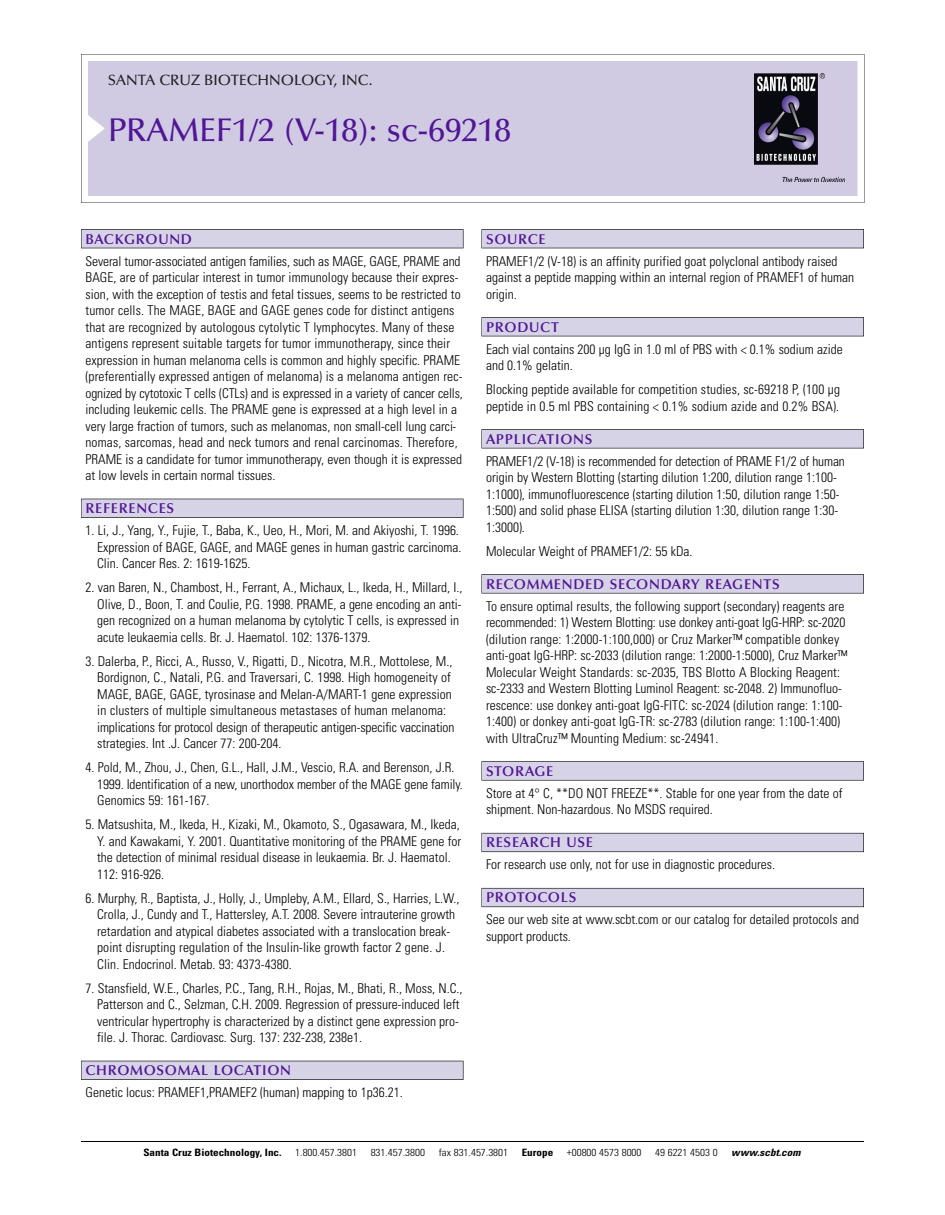
<style>
.page{position:relative;width:945px;height:1215px;background:#fff}
.page>*{position:absolute;margin:0;border:0;box-sizing:border-box;transform-origin:0 0}
.t1{font:500 33px "Optima";color:#511695}
.t2{font:500 15px "Optima";color:#231f20}
.t3{font:600 14.25px "Optima";letter-spacing:.05em;color:#511695}
.t4{font:300 condensed 13.5px/16.5px "Univers";color:#000}
.t5{font:300 condensed 10.2px "Univers";color:#000;scale:1.1 1}
.t6{font:700 condensed 10.2px "Univers";color:#000;scale:1.1 1}
.t7{font:italic 700 condensed 10.2px "Univers";letter-spacing:.005em;color:#000;scale:1.1 1}
</style>
<div class="page">
<svg style="left:81px;top:54px;width:783px;height:149px"></svg>
<div style="left:88px;top:61px;width:769px;height:135px;background:#d1cae3"></div>
<img style="left:755px;top:74px;width:90px;height:108px">
<div style="left:81px;top:229px;width:382px;height:19px;background:#525156"></div>
<div style="left:81px;top:230px;width:382px;height:18px;background:#d7d3e7"></div>
<div style="left:81px;top:499px;width:382px;height:19px;background:#515055"></div>
<div style="left:81px;top:499px;width:382px;height:18px;background:#d7d3e7"></div>
<div style="left:81px;top:1061px;width:382px;height:19px;background:#525158"></div>
<div style="left:81px;top:1061px;width:382px;height:18px;background:#d7d3e7"></div>
<div style="left:482px;top:229px;width:382px;height:19px;background:#525156"></div>
<div style="left:482px;top:230px;width:381px;height:18px;background:#d7d3e7"></div>
<div style="left:482px;top:317px;width:382px;height:19px;background:#525155"></div>
<div style="left:482px;top:318px;width:381px;height:18px;background:#d7d3e7"></div>
<div style="left:482px;top:429px;width:382px;height:19px;background:#545357"></div>
<div style="left:482px;top:430px;width:381px;height:18px;background:#d7d3e7"></div>
<div style="left:482px;top:574px;width:382px;height:19px;background:#575759"></div>
<div style="left:482px;top:575px;width:381px;height:18px;background:#d7d3e7"></div>
<svg style="left:482px;top:761px;width:382px;height:20px"></svg>
<div style="left:482px;top:762px;width:381px;height:18px;background:#d7d3e7"></div>
<div style="left:482px;top:833px;width:382px;height:19px;background:#66646e"></div>
<div style="left:482px;top:833px;width:381px;height:18px;background:#d7d3e7"></div>
<div style="left:482px;top:888px;width:382px;height:19px;background:#66646d"></div>
<div style="left:482px;top:889px;width:381px;height:18px;background:#d7d3e7"></div>
<hr style="left:81px;top:1141px;width:783px;height:1px;background:#000">
<p class="t2" style="left:108px;top:74px;width:266px">SANTA CRUZ BIOTECHNOLOGY, INC.</p>
<h1 class="t1" style="left:108px;top:117px;width:405px">PRAMEF1/2 (V-18): sc-69218</h1>
<p class="t3" style="left:86px;top:233px;width:108px">BACKGROUND</p>
<p class="t4" style="left:86px;top:254px;width:379px">Several tumor-associated antigen families, such as MAGE, GAGE, PRAME and BAGE, are of particular interest in tumor immunology because their expres&shy;sion, with the exception of testis and fetal tissues, seems to be restricted to tumor cells. The MAGE, BAGE and GAGE genes code for distinct antigens that are recognized by autologous cytolytic T lymphocytes. Many of these antigens represent suitable targets for tumor immunotherapy, since their expression in human melanoma cells is common and highly specific. PRAME (preferentially expressed antigen of melanoma) is a melanoma antigen rec&shy;ognized by cytotoxic T cells (CTLs) and is expressed in a variety of cancer cells, including leukemic cells. The PRAME gene is expressed at a high level in a very large fraction of tumors, such as melanomas, non small-cell lung carci&shy;nomas, sarcomas, head and neck tumors and renal carcinomas. Therefore, PRAME is a candidate for tumor immunotherapy, even though it is expressed at low levels in certain normal tissues.</p>
<p class="t3" style="left:86px;top:503px;width:90px">REFERENCES</p>
<p class="t4" style="left:97px;top:523px;width:366px;text-indent:-12px">1. Li, J., Yang, Y., Fujie, T., Baba, K., Ueo, H., Mori, M. and Akiyoshi, T. 1996.<br>Expression of BAGE, GAGE, and MAGE genes in human gastric carcinoma.<br>Clin. Cancer Res. 2: 1619-1625.</p>
<p class="t4" style="left:97px;top:580px;width:367px;text-indent:-12px">2. van Baren, N., Chambost, H., Ferrant, A., Michaux, L., Ikeda, H., Millard, I., Olive, D., Boon, T. and Coulie, P.G. 1998. PRAME, a gene encoding an anti&shy;gen recognized on a human melanoma by cytolytic T cells, is expressed in acute leukaemia cells. Br. J. Haematol. 102: 1376-1379.</p>
<p class="t4" style="left:97px;top:654px;width:359px;text-indent:-12px">3. Dalerba, P., Ricci, A., Russo, V., Rigatti, D., Nicotra, M.R., Mottolese, M., Bordignon, C., Natali, P.G. and Traversari, C. 1998. High homogeneity of MAGE, BAGE, GAGE, tyrosinase and Melan-A/MART-1 gene expression in clusters of multiple simultaneous metastases of human melanoma: implications for protocol design of therapeutic antigen-specific vaccination strategies. Int .J. Cancer 77: 200-204.</p>
<p class="t4" style="left:97px;top:760px;width:367px;text-indent:-12px">4. Pold, M., Zhou, J., Chen, G.L., Hall, J.M., Vescio, R.A. and Berenson, J.R.<br>1999. Identification of a new, unorthodox member of the MAGE gene family.<br>Genomics 59: 161-167.</p>
<p class="t4" style="left:97px;top:817px;width:366px;text-indent:-12px">5. Matsushita, M., Ikeda, H., Kizaki, M., Okamoto, S., Ogasawara, M., Ikeda, Y. and Kawakami, Y. 2001. Quantitative monitoring of the PRAME gene for the detection of minimal residual disease in leukaemia. Br. J. Haematol.<br>112: 916-926.</p>
<p class="t4" style="left:97px;top:891px;width:364px;text-indent:-12px">6. Murphy, R., Baptista, J., Holly, J., Umpleby, A.M., Ellard, S., Harries, L.W., Crolla, J., Cundy and T., Hattersley, A.T. 2008. Severe intrauterine growth retardation and atypical diabetes associated with a translocation break&shy;point disrupting regulation of the Insulin-like growth factor 2 gene. J.<br>Clin. Endocrinol. Metab. 93: 4373-4380.</p>
<p class="t4" style="left:97px;top:981px;width:367px;text-indent:-12px">7. Stansfield, W.E., Charles, P.C., Tang, R.H., Rojas, M., Bhati, R., Moss, N.C., Patterson and C., Selzman, C.H. 2009. Regression of pressure-induced left ventricular hypertrophy is characterized by a distinct gene expression pro&shy;file. J. Thorac. Cardiovasc. Surg. 137: 232-238, 238e1.</p>
<p class="t3" style="left:86px;top:1065px;width:207px">CHROMOSOMAL LOCATION</p>
<p class="t4" style="left:86px;top:1085px;width:319px">Genetic locus: PRAMEF1,PRAMEF2 (human) mapping to 1p36.21.</p>
<p class="t3" style="left:486px;top:233px;width:61px">SOURCE</p>
<p class="t4" style="left:486px;top:254px;width:370px">PRAMEF1/2 (V-18) is an affinity purified goat polyclonal antibody raised against a peptide mapping within an internal region of PRAMEF1 of human origin.</p>
<p class="t3" style="left:486px;top:321px;width:74px">PRODUCT</p>
<p class="t4" style="left:486px;top:342px;width:358px">Each vial contains 200 µg IgG in 1.0 ml of PBS with &lt; 0.1% sodium azide and 0.1% gelatin.</p>
<p class="t4" style="left:486px;top:382px;width:356px">Blocking peptide available for competition studies, sc-69218 P, (100 µg peptide in 0.5 ml PBS containing &lt; 0.1% sodium azide and 0.2% BSA).</p>
<p class="t3" style="left:486px;top:433px;width:108px">APPLICATIONS</p>
<p class="t4" style="left:486px;top:454px;width:360px">PRAMEF1/2 (V-18) is recommended for detection of PRAME F1/2 of human origin by Western Blotting (starting dilution 1:200, dilution range 1:100- 1:1000), immunofluorescence (starting dilution 1:50, dilution range 1:50- 1:500) and solid phase ELISA (starting dilution 1:30, dilution range 1:30- 1:3000).</p>
<p class="t4" style="left:486px;top:544px;width:208px">Molecular Weight of PRAMEF1/2: 55 kDa.</p>
<p class="t3" style="left:486px;top:578px;width:295px">RECOMMENDED SECONDARY REAGENTS</p>
<p class="t4" style="left:486px;top:599px;width:363px">To ensure optimal results, the following support (secondary) reagents are recommended: 1) Western Blotting: use donkey anti-goat IgG-HRP: sc-2020 (dilution range: 1:2000-1:100,000) or Cruz Marker™ compatible donkey anti-goat IgG-HRP: sc-2033 (dilution range: 1:2000-1:5000), Cruz Marker™ Molecular Weight Standards: sc-2035, TBS Blotto A Blocking Reagent: sc-2333 and Western Blotting Luminol Reagent: sc-2048. 2) Immunofluo&shy;rescence: use donkey anti-goat IgG-FITC: sc-2024 (dilution range: 1:100- 1:400) or donkey anti-goat IgG-TR: sc-2783 (dilution range: 1:100-1:400) with UltraCruz™ Mounting Medium: sc-24941.</p>
<p class="t3" style="left:486px;top:765px;width:69px">STORAGE</p>
<p class="t4" style="left:486px;top:786px;width:358px">Store at 4° C, **DO NOT FREEZE**. Stable for one year from the date of shipment. Non-hazardous. No MSDS required.</p>
<p class="t3" style="left:486px;top:837px;width:109px">RESEARCH USE</p>
<p class="t4" style="left:486px;top:857px;width:290px">For research use only, not for use in diagnostic procedures.</p>
<p class="t3" style="left:486px;top:892px;width:92px">PROTOCOLS</p>
<p class="t4" style="left:486px;top:913px;width:375px">See our web site at www.scbt.com or our catalog for detailed protocols and support products.</p>
<p class="t6" style="left:143px;top:1148px;width:127px">Santa Cruz Biotechnology, Inc.</p>
<p class="t5" style="left:295px;top:1148px;width:58px">1.800.457.3801</p>
<p class="t5" style="left:371px;top:1148px;width:51px">831.457.3800</p>
<p class="t5" style="left:439px;top:1148px;width:65px">fax 831.457.3801</p>
<p class="t6" style="left:522px;top:1148px;width:30px">Europe</p>
<p class="t5" style="left:567px;top:1148px;width:69px">+00800 4573 8000</p>
<p class="t5" style="left:655px;top:1148px;width:58px">49 6221 4503 0</p>
<p class="t7" style="left:731px;top:1148px;width:64px">www.scbt.com</p>
</div>
